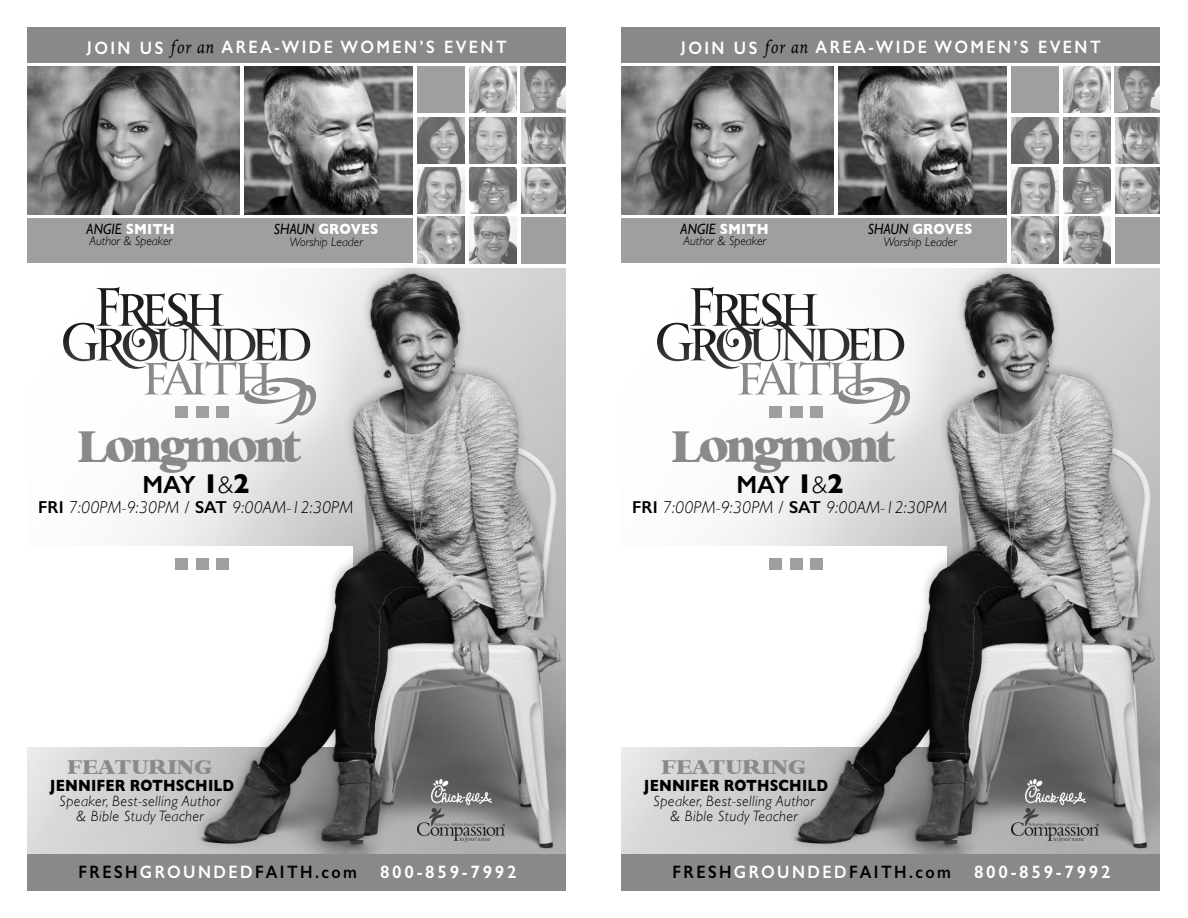
<style>
.page{position:relative;width:1188px;height:918px;background:#fff}
.page>*{position:absolute;margin:0;border:0;box-sizing:border-box;transform-origin:0 0}
.t1{font:700 43.65px "Bambi";letter-spacing:-.06em;color:#898989;scale:.9 1}
.t2{font:600 24.9px "Gill Sans";letter-spacing:-.04em;color:#000}
.t3{font:700 19.5px "Bambi";letter-spacing:.04em;color:#898989}
.t4{font:600 18px "Gill Sans";letter-spacing:.15em;color:#fff;scale:.9 1}
.t5{font:600 18px "Gill Sans";letter-spacing:.15em;color:#000;scale:.9 1}
.t6{font:600 18px "Gill Sans";letter-spacing:.15em;color:#fff}
.t7{font:italic 300 17.25px "Gill Sans";letter-spacing:.01em;color:#000}
.t8{font:700 16.5px "Gill Sans";letter-spacing:.01em;color:#000;scale:.86 1}
.t9{font:italic 300 15px/15px "Gill Sans";letter-spacing:.025em;color:#000;text-align:center}
.t10{font:700 15px "Gill Sans";letter-spacing:.01em;color:#fff;scale:.9 1}
.t11{font:italic 15px "Gill Sans";letter-spacing:.01em;color:#000;scale:.9 1}
.t12{font:italic 300 12.6px "Gill Sans";letter-spacing:-.005em;color:#000}
.s1{font-size:15.6px}
.s2{font-family:"Iowan Old Style";font-weight:400;font-style:italic;color:#000}
.s3{font-weight:700;font-style:normal;color:#fff}
.s4{font-weight:400;font-style:italic;color:#000}
.s5{font-weight:700;font-size:27.6px}
.s6{font-weight:300}
.s7{font-weight:600;font-style:normal}
.s8{font-style:normal}
.s9{color:#fff}
</style>
<div class="page">
<div style="left:22px;top:23px;width:550px;height:39px;background:#898989"></div>
<div style="left:27px;top:854px;width:541px;height:45px;background:#898989"></div>
<svg style="left:63px;top:288px;width:122px;height:119px"></svg>
<div style="left:521px;top:217px;width:47px;height:46px;background:#9f9f9f"></div>
<div style="left:418px;top:67px;width:47px;height:46px;background:#9f9f9f"></div>
<img style="left:418px;top:217px;width:47px;height:44px">
<img style="left:418px;top:167px;width:47px;height:46px">
<img style="left:469px;top:67px;width:47px;height:46px">
<img style="left:418px;top:117px;width:47px;height:47px">
<img style="left:521px;top:117px;width:45px;height:47px">
<img style="left:469px;top:167px;width:47px;height:46px">
<img style="left:521px;top:67px;width:45px;height:46px">
<img style="left:469px;top:117px;width:47px;height:47px">
<img style="left:521px;top:167px;width:45px;height:46px">
<img style="left:469px;top:217px;width:47px;height:44px">
<div style="left:175px;top:407px;width:13px;height:11px;background:#9f9f9f"></div>
<div style="left:175px;top:558px;width:13px;height:12px;background:#9f9f9f"></div>
<div style="left:24px;top:218px;width:389px;height:45px;background:#9f9f9f"></div>
<img style="left:245px;top:67px;width:168px;height:147px">
<img style="left:27px;top:67px;width:213px;height:147px">
<img style="left:185px;top:262px;width:382px;height:600px">
<div style="left:0;top:0;width:594px;height:27px;background:#fff"></div>
<div style="left:0;top:891px;width:594px;height:27px;background:#fff"></div>
<div style="left:0;top:0;width:27px;height:918px;background:#fff"></div>
<div style="left:567px;top:0;width:27px;height:918px;background:#fff"></div>
<div style="left:616px;top:23px;width:550px;height:39px;background:#898989"></div>
<div style="left:621px;top:854px;width:541px;height:45px;background:#898989"></div>
<svg style="left:657px;top:288px;width:122px;height:119px"></svg>
<div style="left:1115px;top:217px;width:47px;height:46px;background:#9f9f9f"></div>
<div style="left:1012px;top:67px;width:47px;height:46px;background:#9f9f9f"></div>
<img style="left:1012px;top:217px;width:47px;height:44px">
<img style="left:1012px;top:167px;width:47px;height:46px">
<img style="left:1063px;top:67px;width:47px;height:46px">
<img style="left:1012px;top:117px;width:47px;height:47px">
<img style="left:1115px;top:117px;width:45px;height:47px">
<img style="left:1063px;top:167px;width:47px;height:46px">
<img style="left:1115px;top:67px;width:45px;height:46px">
<img style="left:1063px;top:117px;width:47px;height:47px">
<img style="left:1115px;top:167px;width:45px;height:46px">
<img style="left:1063px;top:217px;width:47px;height:44px">
<div style="left:769px;top:407px;width:13px;height:11px;background:#9f9f9f"></div>
<div style="left:769px;top:558px;width:13px;height:12px;background:#9f9f9f"></div>
<div style="left:618px;top:218px;width:389px;height:45px;background:#9f9f9f"></div>
<img style="left:839px;top:67px;width:168px;height:147px">
<img style="left:621px;top:67px;width:213px;height:147px">
<img style="left:779px;top:262px;width:382px;height:600px">
<div style="left:594px;top:0;width:594px;height:27px;background:#fff"></div>
<div style="left:594px;top:891px;width:594px;height:27px;background:#fff"></div>
<div style="left:594px;top:0;width:27px;height:918px;background:#fff"></div>
<div style="left:1161px;top:0;width:27px;height:918px;background:#fff"></div>
<p class="t4" style="left:87px;top:36px;width:468px"><span class="s1">J</span>OIN US <span class="s2">for an</span> AREA-WIDE WOMEN’S EVENT</p>
<p class="t4" style="left:681px;top:36px;width:468px"><span class="s1">J</span>OIN US <span class="s2">for an</span> AREA-WIDE WOMEN’S EVENT</p>
<p class="t11" style="left:87px;top:220px;width:100px">ANGIE <span class="s3">SMITH</span></p>
<p class="t12" style="left:89px;top:234px;width:84px">Author &amp; Speaker</p>
<p class="t10" style="left:274px;top:217px;width:118px"><span class="s4">SHAUN</span> GROVES</p>
<p class="t12" style="left:289px;top:234px;width:75px">Worship Leader</p>
<p class="t11" style="left:681px;top:220px;width:100px">ANGIE <span class="s3">SMITH</span></p>
<p class="t12" style="left:683px;top:234px;width:84px">Author &amp; Speaker</p>
<p class="t10" style="left:868px;top:217px;width:118px"><span class="s4">SHAUN</span> GROVES</p>
<p class="t12" style="left:883px;top:234px;width:75px">Worship Leader</p>
<h1 class="t1" style="left:78px;top:427px;width:248px">Longmont</h1>
<h2 class="t2" style="left:142px;top:469px;width:109px">MAY <span class="s5">1</span><span class="s6">&amp;</span><span class="s5">2</span></h2>
<h1 class="t1" style="left:672px;top:427px;width:248px">Longmont</h1>
<h2 class="t2" style="left:736px;top:469px;width:109px">MAY <span class="s5">1</span><span class="s6">&amp;</span><span class="s5">2</span></h2>
<p class="t7" style="left:38px;top:497px;width:317px"><span class="s7">FRI</span> 7:00PM-9:30PM <span class="s8">/</span> <span class="s7">SAT</span> 9:00AM-12:30PM</p>
<p class="t7" style="left:632px;top:497px;width:317px"><span class="s7">FRI</span> 7:00PM-9:30PM <span class="s8">/</span> <span class="s7">SAT</span> 9:00AM-12:30PM</p>
<h3 class="t3" style="left:68px;top:759px;width:146px">FEATURING</h3>
<p class="t8" style="left:50px;top:772px;width:216px">JENNIFER ROTHSCHILD</p>
<p class="t9" style="left:59px;top:793px;width:163px">Speaker, Best-selling Author &amp; Bible Study Teacher</p>
<h3 class="t3" style="left:662px;top:759px;width:146px">FEATURING</h3>
<p class="t8" style="left:644px;top:772px;width:216px">JENNIFER ROTHSCHILD</p>
<p class="t9" style="left:653px;top:793px;width:163px">Speaker, Best-selling Author &amp; Bible Study Teacher</p>
<p class="t5" style="left:78px;top:862px;width:311px">FRESH<span class="s9">GROUNDED</span>FAITH.com</p>
<p class="t6" style="left:380px;top:862px;width:138px">800-859-7992</p>
<p class="t5" style="left:672px;top:862px;width:311px">FRESH<span class="s9">GROUNDED</span>FAITH.com</p>
<p class="t6" style="left:974px;top:862px;width:138px">800-859-7992</p>
</div>
